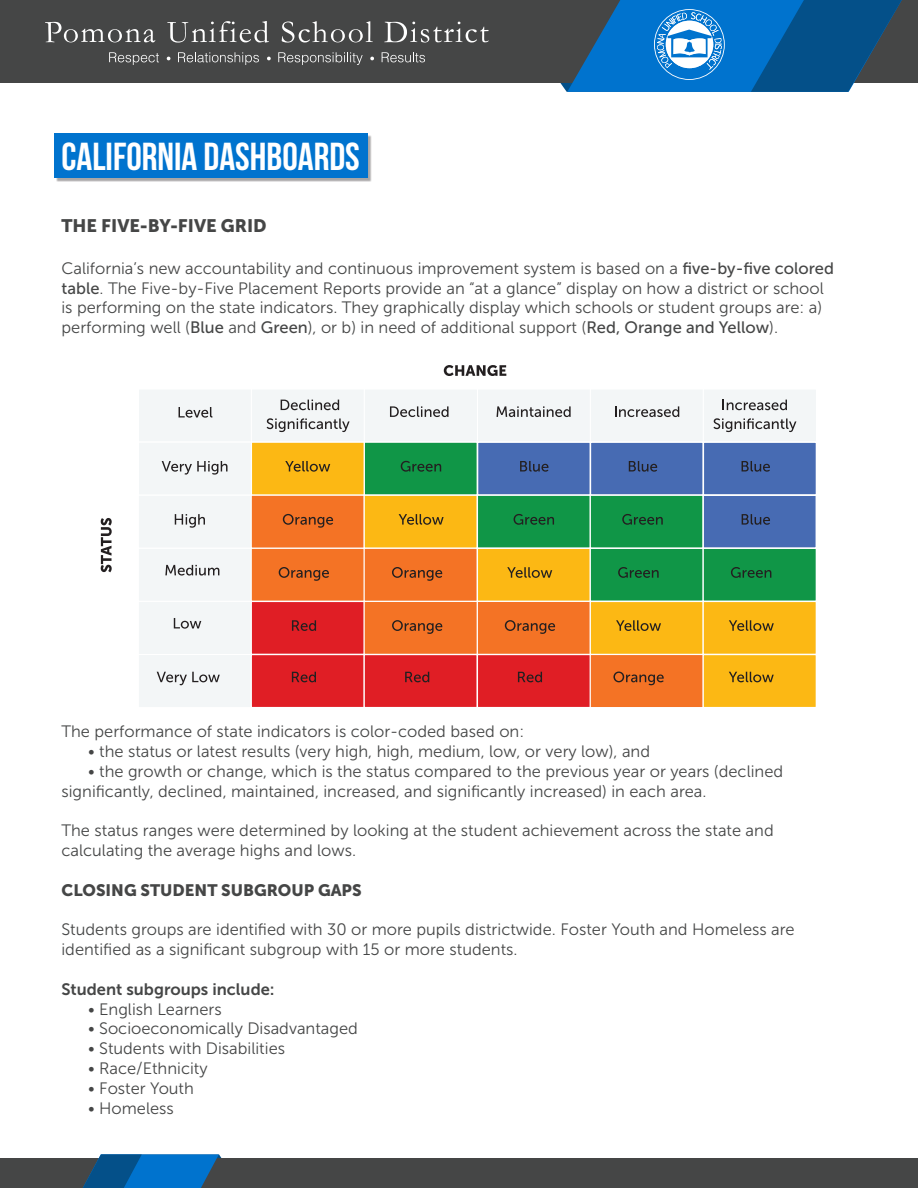
<style>
.page{position:relative;width:918px;height:1188px;background:#fff}
.page>*{position:absolute;margin:0;border:0;box-sizing:border-box;transform-origin:0 0}
.t1{font:700 39px "Bebas Neue";color:#fff}
.t2{font:18px "Museo Sans 900";color:#454646}
.t3{font:16.5px/19.8px "Museo Sans 300";color:#454646}
.t4{font:16.5px "Museo Sans 900";color:#454646}
.t5{font:16.5px "Museo Sans 700";color:#454646}
.s1{font-family:"Museo Sans 500"}
</style>
<div class="page">
<div style="left:0;top:0;width:918px;height:83px;background:#454646"></div>
<div style="left:0;top:1159px;width:918px;height:29px;background:#454646"></div>
<svg style="left:83px;top:1154px;width:158px;height:34px"></svg>
<svg style="left:109px;top:52px;width:50px;height:13px"></svg>
<svg style="left:178px;top:52px;width:81px;height:13px"></svg>
<svg style="left:267px;top:57px;width:4px;height:3px"></svg>
<svg style="left:278px;top:52px;width:85px;height:13px"></svg>
<svg style="left:370px;top:57px;width:4px;height:3px"></svg>
<svg style="left:382px;top:52px;width:43px;height:10px"></svg>
<svg style="left:45px;top:22px;width:110px;height:20px"></svg>
<svg style="left:167px;top:21px;width:102px;height:22px"></svg>
<svg style="left:282px;top:21px;width:91px;height:22px"></svg>
<svg style="left:384px;top:22px;width:105px;height:21px"></svg>
<svg style="left:560px;top:0;width:342px;height:92px"></svg>
<div style="left:56px;top:135px;width:316px;height:47px;background:#231f20;opacity:.4"></div>
<div style="left:54px;top:133px;width:313px;height:44px;background:#0073ce"></div>
<div style="left:138px;top:388px;width:114px;height:55px;background:#f3f6f7;border:1px solid #fff"></div>
<div style="left:251px;top:388px;width:114px;height:55px;background:#f3f6f7;border:1px solid #fff"></div>
<div style="left:364px;top:388px;width:114px;height:55px;background:#f3f6f7;border:1px solid #fff"></div>
<div style="left:477px;top:388px;width:114px;height:55px;background:#f3f6f7;border:1px solid #fff"></div>
<div style="left:590px;top:388px;width:114px;height:55px;background:#f3f6f7;border:1px solid #fff"></div>
<div style="left:703px;top:388px;width:114px;height:55px;background:#f3f6f7;border:1px solid #fff"></div>
<div style="left:138px;top:442px;width:114px;height:54px;background:#f3f6f7;border:1px solid #fff"></div>
<div style="left:251px;top:441px;width:114px;height:55px;background:#fcb814;border:1px solid #fff"></div>
<div style="left:364px;top:441px;width:114px;height:55px;background:#109647;border:1px solid #fff"></div>
<div style="left:477px;top:441px;width:115px;height:55px;background:#476bb3;border:2px solid #fff"></div>
<div style="left:590px;top:441px;width:114px;height:55px;background:#476bb3;border:2px solid #fff"></div>
<div style="left:703px;top:441px;width:114px;height:55px;background:#476bb3;border:2px solid #fff"></div>
<div style="left:138px;top:495px;width:114px;height:54px;background:#f3f6f7;border:1px solid #fff"></div>
<div style="left:251px;top:495px;width:114px;height:54px;background:#f47325;border:1px solid #fff"></div>
<div style="left:363px;top:495px;width:115px;height:54px;background:#fcb814;border:1px solid #fff"></div>
<div style="left:477px;top:495px;width:114px;height:54px;background:#109647;border:1px solid #fff"></div>
<div style="left:590px;top:495px;width:114px;height:54px;background:#109647;border:1px solid #fff"></div>
<div style="left:702px;top:494px;width:115px;height:55px;background:#476bb3;border:2px solid #fff"></div>
<div style="left:138px;top:548px;width:114px;height:54px;background:#f3f6f7;border:1px solid #fff"></div>
<div style="left:251px;top:548px;width:114px;height:54px;background:#f47325;border:1px solid #fff"></div>
<div style="left:364px;top:548px;width:114px;height:54px;background:#f47325;border:1px solid #fff"></div>
<div style="left:477px;top:548px;width:114px;height:54px;background:#fcb814;border:1px solid #fff"></div>
<div style="left:590px;top:548px;width:114px;height:54px;background:#109647;border:1px solid #fff"></div>
<div style="left:702px;top:548px;width:115px;height:54px;background:#109647;border:1px solid #fff"></div>
<div style="left:138px;top:601px;width:114px;height:54px;background:#f3f6f7;border:1px solid #fff"></div>
<div style="left:251px;top:601px;width:114px;height:54px;background:#e01e25;border:1px solid #fff"></div>
<div style="left:364px;top:601px;width:114px;height:54px;background:#f47325;border:1px solid #fff"></div>
<div style="left:477px;top:601px;width:114px;height:54px;background:#f47325;border:1px solid #fff"></div>
<div style="left:590px;top:601px;width:114px;height:54px;background:#fcb814;border:1px solid #fff"></div>
<div style="left:702px;top:601px;width:115px;height:54px;background:#fcb814;border:1px solid #fff"></div>
<div style="left:138px;top:654px;width:114px;height:54px;background:#f3f6f7;border:1px solid #fff"></div>
<div style="left:251px;top:654px;width:114px;height:54px;background:#e01e25;border:1px solid #fff"></div>
<div style="left:363px;top:654px;width:115px;height:54px;background:#e01e25;border:1px solid #fff"></div>
<div style="left:477px;top:654px;width:114px;height:54px;background:#e01e25;border:1px solid #fff"></div>
<div style="left:590px;top:654px;width:114px;height:54px;background:#f47325;border:1px solid #fff"></div>
<div style="left:702px;top:654px;width:115px;height:54px;background:#fcb814;border:1px solid #fff"></div>
<svg style="left:179px;top:407px;width:33px;height:11px"></svg>
<svg style="left:281px;top:400px;width:58px;height:10px"></svg>
<svg style="left:267px;top:418px;width:83px;height:14px"></svg>
<svg style="left:723px;top:400px;width:64px;height:10px"></svg>
<svg style="left:713px;top:418px;width:83px;height:14px"></svg>
<svg style="left:390px;top:406px;width:59px;height:11px"></svg>
<svg style="left:497px;top:406px;width:74px;height:11px"></svg>
<svg style="left:615px;top:406px;width:64px;height:11px"></svg>
<svg style="left:162px;top:461px;width:66px;height:14px"></svg>
<svg style="left:285px;top:461px;width:45px;height:11px"></svg>
<svg style="left:401px;top:461px;width:40px;height:11px"></svg>
<svg style="left:520px;top:461px;width:29px;height:11px"></svg>
<svg style="left:629px;top:461px;width:28px;height:11px"></svg>
<svg style="left:742px;top:461px;width:28px;height:11px"></svg>
<svg style="left:283px;top:514px;width:50px;height:14px"></svg>
<svg style="left:399px;top:514px;width:45px;height:11px"></svg>
<svg style="left:514px;top:514px;width:40px;height:11px"></svg>
<svg style="left:622px;top:514px;width:41px;height:11px"></svg>
<svg style="left:742px;top:514px;width:28px;height:11px"></svg>
<svg style="left:279px;top:567px;width:50px;height:14px"></svg>
<svg style="left:392px;top:567px;width:50px;height:14px"></svg>
<svg style="left:507px;top:567px;width:45px;height:11px"></svg>
<svg style="left:618px;top:567px;width:41px;height:11px"></svg>
<svg style="left:731px;top:567px;width:40px;height:11px"></svg>
<svg style="left:292px;top:620px;width:24px;height:11px"></svg>
<svg style="left:392px;top:620px;width:50px;height:14px"></svg>
<svg style="left:505px;top:620px;width:50px;height:14px"></svg>
<svg style="left:616px;top:620px;width:45px;height:11px"></svg>
<svg style="left:729px;top:620px;width:45px;height:11px"></svg>
<svg style="left:292px;top:672px;width:24px;height:10px"></svg>
<svg style="left:405px;top:672px;width:24px;height:10px"></svg>
<svg style="left:518px;top:672px;width:24px;height:10px"></svg>
<svg style="left:613px;top:672px;width:51px;height:13px"></svg>
<svg style="left:729px;top:672px;width:45px;height:10px"></svg>
<svg style="left:175px;top:514px;width:30px;height:14px"></svg>
<svg style="left:165px;top:565px;width:54px;height:11px"></svg>
<svg style="left:174px;top:618px;width:27px;height:11px"></svg>
<svg style="left:157px;top:672px;width:63px;height:13px"></svg>
<svg style="left:444px;top:365px;width:62px;height:11px"></svg>
<svg style="left:101px;top:518px;width:11px;height:54px"></svg>
<p class="t1" style="left:62px;top:135px;width:300px">CALIFORNIA DASHBOARDS</p>
<p class="t2" style="left:62px;top:216px;width:207px">THE FIVE-BY-FIVE GRID</p>
<p class="t3" style="left:62px;top:258px;width:774px">California’s new accountability and continuous improvement system is based on a <span class="s1">five-by-five colored table</span>. The Five-by-Five Placement Reports provide an “at a glance” display on how a district or school is performing on the state indicators. They graphically display which schools or student groups are: a) performing well (<span class="s1">Blue</span> and <span class="s1">Green</span>), or b) in need of additional support (<span class="s1">Red, Orange and Yellow</span>).</p>
<p class="t3" style="left:62px;top:722px;width:464px">The performance of state indicators is color-coded based on:</p>
<p class="t3" style="left:88px;top:742px;width:563px">• the status or latest results (very high, high, medium, low, or very low), and</p>
<p class="t3" style="left:62px;top:762px;width:723px;text-indent:27px">• the growth or change, which is the status compared to the previous year or years (declined significantly, declined, maintained, increased, and significantly increased) in each area.</p>
<p class="t3" style="left:62px;top:821px;width:714px">The status ranges were determined by looking at the student achievement across the state and calculating the average highs and lows.</p>
<p class="t4" style="left:62px;top:881px;width:302px">CLOSING STUDENT SUBGROUP GAPS</p>
<p class="t3" style="left:62px;top:920px;width:735px">Students groups are identified with 30 or more pupils districtwide. Foster Youth and Homeless are identified as a significant subgroup with 15 or more students.</p>
<p class="t5" style="left:62px;top:980px;width:215px">Student subgroups include:</p>
<p class="t3" style="left:88px;top:999px;width:135px">• English Learners</p>
<p class="t3" style="left:88px;top:1019px;width:271px">• Socioeconomically Disadvantaged</p>
<p class="t3" style="left:88px;top:1039px;width:198px">• Students with Disabilities</p>
<p class="t3" style="left:88px;top:1059px;width:121px">• Race/Ethnicity</p>
<p class="t3" style="left:88px;top:1078px;width:107px">• Foster Youth</p>
<p class="t3" style="left:88px;top:1098px;width:87px">• Homeless</p>
</div>
